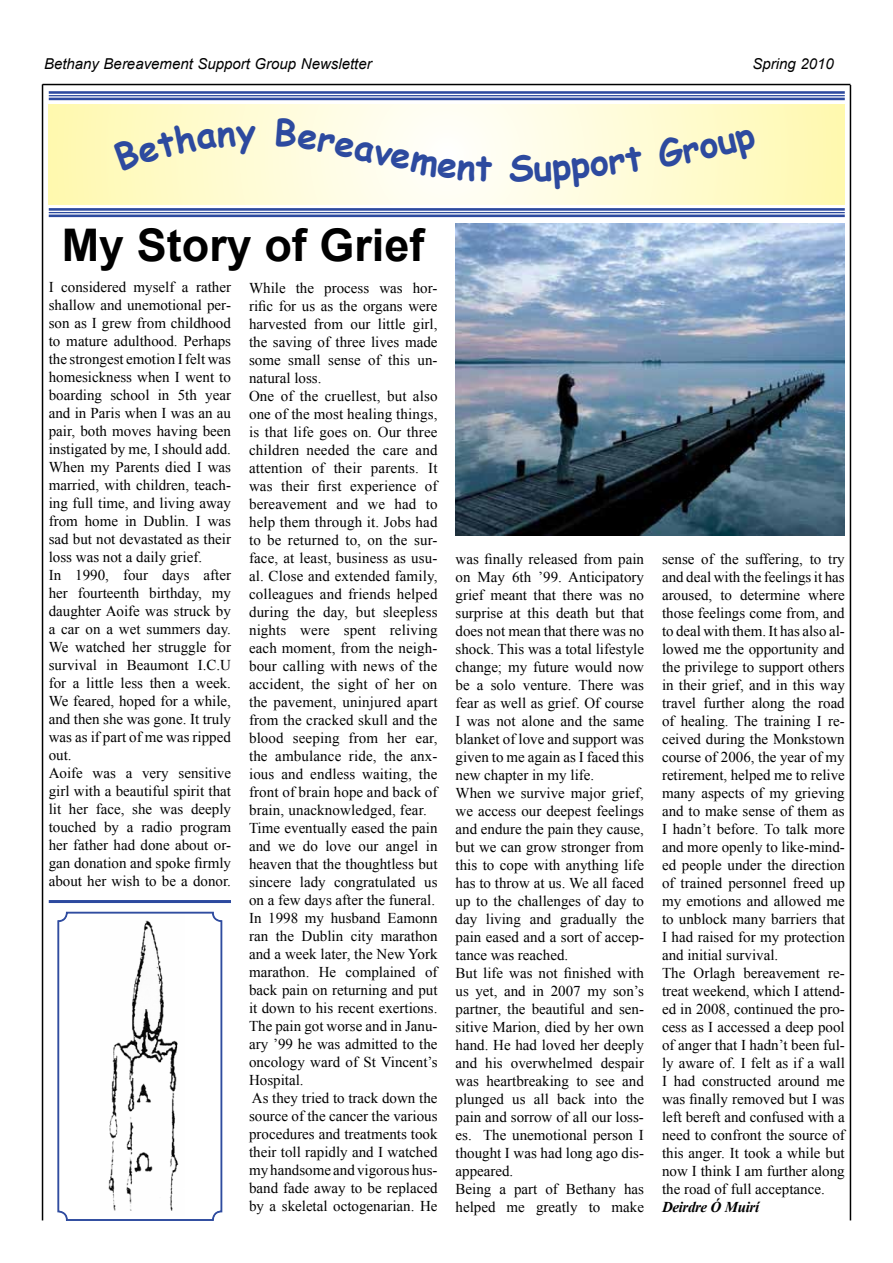
<style>
.page{position:relative;width:893px;height:1263px;background:#fff}
.page>*{position:absolute;margin:0;border:0;box-sizing:border-box;transform-origin:0 0}
.t1{font:700 45px "Arial";color:#000}
.t2{font:15px/18px "Times New Roman";color:#000}
.t3{font:italic 15px "Arial";color:#000}
.t4{font:italic 700 15px "Times New Roman";letter-spacing:-.025em;color:#000}
</style>
<div class="page">
<svg style="left:49px;top:105px;width:796px;height:99px;background:#fffbce"></svg>
<hr style="left:42px;top:84px;width:1px;height:1136px;background:#000">
<hr style="left:850px;top:85px;width:1px;height:1135px;background:#000">
<hr style="left:43px;top:84px;width:807px;height:1px;background:#000">
<hr style="left:49px;top:96px;width:796px;height:2px;background:#b6c0dd">
<hr style="left:49px;top:91px;width:796px;height:3px;background:#2d4a9f">
<hr style="left:49px;top:95px;width:796px;height:1px;background:#2d4a9f">
<hr style="left:49px;top:98px;width:796px;height:2px;background:#2d4a9f">
<svg style="left:49px;top:213px;width:796px;height:2px;background:#b2bddc"></svg>
<hr style="left:49px;top:208px;width:796px;height:3px;background:#2d4a9f">
<hr style="left:49px;top:212px;width:796px;height:1px;background:#2d4a9f">
<hr style="left:49px;top:215px;width:796px;height:2px;background:#2d4a9f">
<hr style="left:49px;top:900px;width:182px;height:3px;background:#2d4a9f">
<svg style="left:61px;top:915px;width:158px;height:303px"></svg>
<div style="left:59px;top:913px;width:162px;height:307px;border:1px solid #2d4a9f;border-radius:8px"></div>
<img style="left:455px;top:223px;width:390px;height:313px">
<svg style="left:113px;top:122px;width:143px;height:49px;background:#fffac9"></svg>
<svg style="left:276px;top:117px;width:217px;height:65px"></svg>
<svg style="left:509px;top:145px;width:135px;height:45px;background:#fffce2"></svg>
<svg style="left:657px;top:128px;width:102px;height:40px;background:#fffac9"></svg>
<p class="t3" style="left:44px;top:54px;width:329px">Bethany Bereavement Support Group Newsletter</p>
<p class="t3" style="left:753px;top:54px;width:83px">Spring 2010</p>
<h1 class="t1" style="left:62px;top:215px;width:364px">My Story of Grief</h1>
<p class="t2" style="left:49px;top:278px;width:184px">I considered myself a rather shallow and unemotional per&shy;son as I grew from childhood to mature adulthood. Perhaps the strongest emotion I felt was homesickness when I went to boarding school in 5th year and in Paris when I was an au pair, both moves having been instigated by me, I should add.<br>When my Parents died I was married, with children, teach&shy;ing full time, and living away from home in Dublin. I was sad but not devastated as their loss was not a daily grief.<br>In 1990, four days after her fourteenth birthday, my daughter Aoife was struck by a car on a wet summers day.<br>We watched her struggle for survival in Beaumont I.C.U for a little less then a week.<br>We feared, hoped for a while, and then she was gone. It truly was as if part of me was ripped out.<br>Aoife was a very sensitive girl with a beautiful spirit that lit her face, she was deeply touched by a radio program her father had done about or&shy;gan donation and spoke firmly about her wish to be a donor.</p>
<p class="t2" style="left:249px;top:278px;width:190px">While the process was hor&shy;rific for us as the organs were harvested from our little girl, the saving of three lives made some small sense of this un&shy;natural loss.<br>One of the cruellest, but also one of the most healing things, is that life goes on. Our three children needed the care and attention of their parents. It was their first experience of bereavement and we had to help them through it. Jobs had to be returned to, on the sur&shy;face, at least, business as usu&shy;al. Close and extended family, colleagues and friends helped during the day, but sleepless nights were spent reliving each moment, from the neigh&shy;bour calling with news of the accident, the sight of her on the pavement, uninjured apart from the cracked skull and the blood seeping from her ear, the ambulance ride, the anx&shy;ious and endless waiting, the front of brain hope and back of brain, unacknowledged, fear.<br>Time eventually eased the pain and we do love our angel in heaven that the thoughtless but sincere lady congratulated us on a few days after the funeral.<br>In 1998 my husband Eamonn ran the Dublin city marathon and a week later, the New York marathon. He complained of back pain on returning and put it down to his recent exertions.<br>The pain got worse and in Janu&shy;ary ’99 he was admitted to the oncology ward of St Vincent’s<br>Hospital.<br>As they tried to track down the source of the cancer the various procedures and treatments took their toll rapidly and I watched my handsome and vigorous hus&shy;band fade away to be replaced by a skeletal octogenarian. He</p>
<p class="t2" style="left:455px;top:550px;width:190px">was finally released from pain on May 6th ’99. Anticipatory grief meant that there was no surprise at this death but that does not mean that there was no shock. This was a total lifestyle change; my future would now be a solo venture. There was fear as well as grief. Of course<br>I was not alone and the same blanket of love and support was given to me again as I faced this new chapter in my life.<br>When we survive major grief, we access our deepest feelings and endure the pain they cause, but we can grow stronger from this to cope with anything life has to throw at us. We all faced up to the challenges of day to day living and gradually the pain eased and a sort of accep&shy;tance was reached.<br>But life was not finished with us yet, and in 2007 my son’s partner, the beautiful and sen&shy;sitive Marion, died by her own hand. He had loved her deeply and his overwhelmed despair was heartbreaking to see and plunged us all back into the pain and sorrow of all our loss&shy;es. The unemotional person I thought I was had long ago dis&shy;appeared.<br>Being a part of Bethany has helped me greatly to make</p>
<p class="t2" style="left:662px;top:549px;width:184px">sense of the suffering, to try and deal with the feelings it has aroused, to determine where those feelings come from, and to deal with them. It has also al&shy;lowed me the opportunity and the privilege to support others in their grief, and in this way travel further along the road of healing. The training I re&shy;ceived during the Monkstown course of 2006, the year of my retirement, helped me to relive many aspects of my grieving and to make sense of them as<br>I hadn’t before. To talk more and more openly to like-mind&shy;ed people under the direction of trained personnel freed up my emotions and allowed me to unblock many barriers that<br>I had raised for my protection and initial survival.<br>The Orlagh bereavement re&shy;treat weekend, which I attend&shy;ed in 2008, continued the pro&shy;cess as I accessed a deep pool of anger that I hadn’t been ful&shy;ly aware of. I felt as if a wall<br>I had constructed around me was finally removed but I was left bereft and confused with a need to confront the source of this anger. It took a while but now I think I am further along the road of full acceptance.</p>
<p class="t4" style="left:662px;top:1196px;width:99px">Deirdre Ó Muirí</p>
</div>
